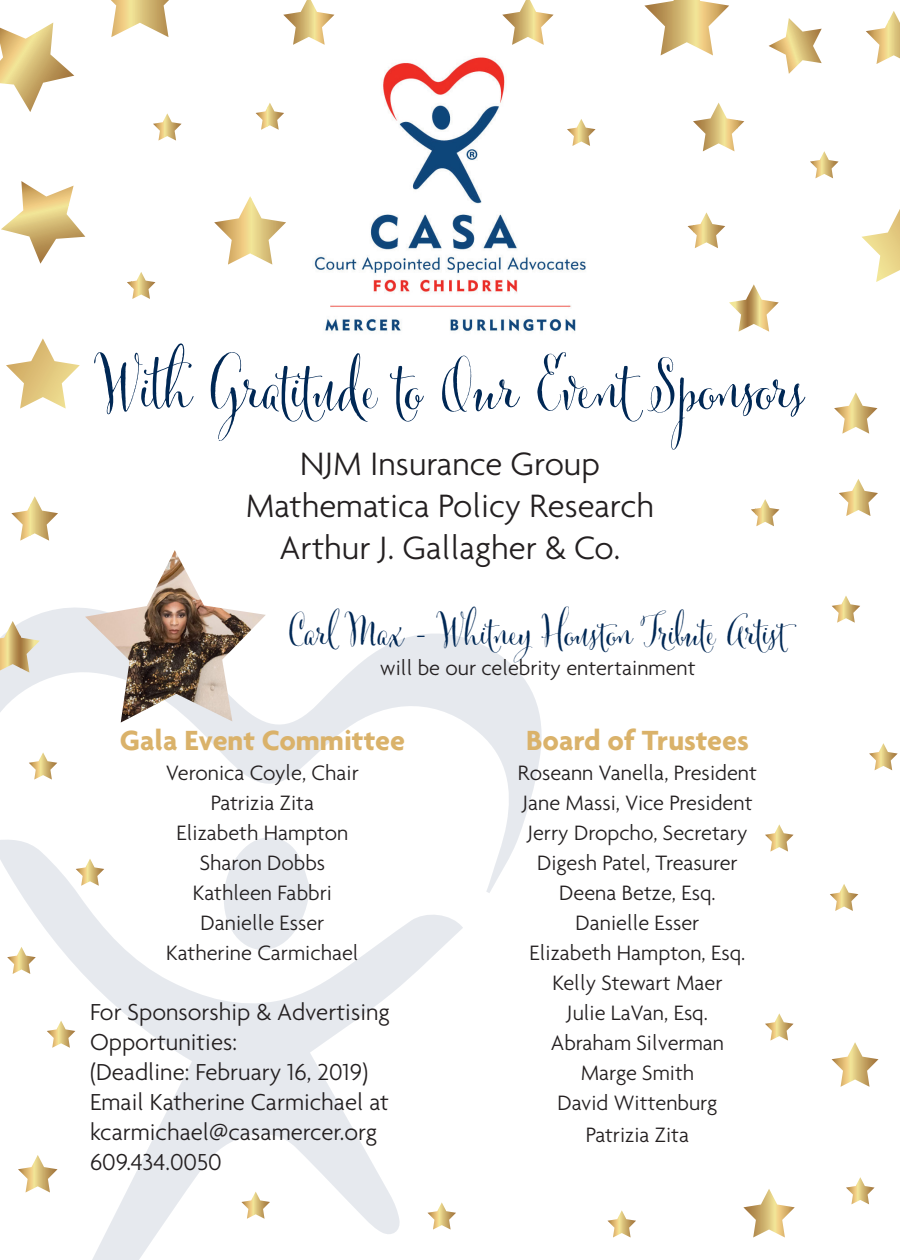
<style>
.page{position:relative;width:900px;height:1260px;background:#fff}
.page>*{position:absolute;margin:0;border:0;box-sizing:border-box;transform-origin:0 0}
.t1{font:75px "Cantoni Pro";color:#002855}
.t2{font:45px "Cantoni Pro";color:#002855}
.t3{font:300 35px/42px "Agenda";color:#231f20;text-align:center}
.t4{font:700 30px "Agenda";color:#dab26a}
.t5{font:300 25px/30px "Agenda";color:#231f20}
.t6{font:300 22.5px/30px "Agenda";color:#231f20;text-align:center}
</style>
<div class="page">
<svg style="left:20px;top:893px;width:443px;height:367px"></svg>
<svg style="left:0;top:607px;width:542px;height:286px"></svg>
<svg style="left:218px;top:831px;width:92px;height:127px"></svg>
<img style="left:314px;top:57px;width:272px;height:275px">
<svg style="left:834px;top:392px;width:44px;height:42px"></svg>
<svg style="left:47px;top:1021px;width:28px;height:27px"></svg>
<svg style="left:76px;top:859px;width:28px;height:27px"></svg>
<svg style="left:11px;top:496px;width:47px;height:45px"></svg>
<svg style="left:832px;top:1042px;width:46px;height:45px"></svg>
<svg style="left:765px;top:824px;width:29px;height:28px"></svg>
<svg style="left:846px;top:1177px;width:29px;height:27px"></svg>
<svg style="left:832px;top:596px;width:28px;height:27px"></svg>
<svg style="left:29px;top:752px;width:28px;height:28px"></svg>
<svg style="left:567px;top:119px;width:29px;height:27px"></svg>
<svg style="left:810px;top:151px;width:29px;height:27px"></svg>
<svg style="left:18px;top:1155px;width:40px;height:37px"></svg>
<svg style="left:428px;top:1202px;width:28px;height:28px"></svg>
<svg style="left:7px;top:947px;width:29px;height:27px"></svg>
<svg style="left:839px;top:479px;width:39px;height:37px"></svg>
<svg style="left:830px;top:884px;width:28px;height:27px"></svg>
<svg style="left:241px;top:1192px;width:29px;height:27px"></svg>
<svg style="left:869px;top:743px;width:29px;height:27px"></svg>
<svg style="left:608px;top:1210px;width:28px;height:28px"></svg>
<svg style="left:765px;top:1013px;width:29px;height:28px"></svg>
<svg style="left:688px;top:212px;width:37px;height:36px"></svg>
<svg style="left:751px;top:499px;width:28px;height:27px"></svg>
<svg style="left:256px;top:103px;width:28px;height:27px"></svg>
<svg style="left:866px;top:11px;width:34px;height:53px"></svg>
<svg style="left:111px;top:0;width:58px;height:37px"></svg>
<svg style="left:769px;top:18px;width:53px;height:56px"></svg>
<svg style="left:0;top:22px;width:74px;height:90px"></svg>
<svg style="left:0;top:621px;width:40px;height:52px"></svg>
<svg style="left:6px;top:338px;width:74px;height:71px"></svg>
<svg style="left:693px;top:103px;width:51px;height:48px"></svg>
<svg style="left:502px;top:0;width:52px;height:45px"></svg>
<svg style="left:743px;top:1189px;width:52px;height:49px"></svg>
<svg style="left:644px;top:0;width:85px;height:55px"></svg>
<svg style="left:283px;top:0;width:51px;height:45px"></svg>
<svg style="left:1px;top:181px;width:84px;height:83px"></svg>
<svg style="left:729px;top:284px;width:50px;height:48px"></svg>
<svg style="left:861px;top:209px;width:39px;height:73px"></svg>
<svg style="left:214px;top:196px;width:72px;height:69px"></svg>
<svg style="left:153px;top:113px;width:29px;height:28px"></svg>
<svg style="left:127px;top:272px;width:28px;height:27px"></svg>
<img style="left:85px;top:550px;width:181px;height:173px">
<p class="t1" style="left:97px;top:339px;width:707px">With Gratitude to Our Event Sponsors</p>
<p class="t3" style="left:300px;top:442px;width:301px">NJM Insurance Group</p>
<p class="t3" style="left:246px;top:484px;width:410px">Mathematica Policy Research<br>Arthur J. Gallagher &amp; Co.</p>
<p class="t2" style="left:288px;top:603px;width:510px">Carl Max - Whitney Houston Tribute Artist</p>
<p class="t6" style="left:380px;top:652px;width:317px">will be our celebrity entertainment</p>
<p class="t4" style="left:120px;top:722px;width:287px">Gala Event Committee</p>
<p class="t6" style="left:166px;top:757px;width:194px">Veronica Coyle, Chair</p>
<p class="t6" style="left:211px;top:787px;width:105px">Patrizia Zita</p>
<p class="t6" style="left:177px;top:817px;width:173px">Elizabeth Hampton</p>
<p class="t6" style="left:200px;top:847px;width:127px">Sharon Dobbs</p>
<p class="t6" style="left:193px;top:877px;width:141px">Kathleen Fabbri</p>
<p class="t6" style="left:201px;top:907px;width:125px">Danielle Esser</p>
<p class="t6" style="left:166px;top:937px;width:194px">Katherine Carmichael</p>
<p class="t5" style="left:90px;top:996px;width:301px">For Sponsorship &amp; Advertising<br>Opportunities:<br>(Deadline: February 16, 2019)</p>
<p class="t5" style="left:90px;top:1086px;width:300px">Email Katherine Carmichael at</p>
<p class="t5" style="left:90px;top:1116px;width:289px">kcarmichael@casamercer.org</p>
<p class="t5" style="left:90px;top:1146px;width:133px">609.434.0050</p>
<p class="t4" style="left:526px;top:722px;width:224px">Board of Trustees</p>
<p class="t6" style="left:518px;top:757px;width:241px">Roseann Vanella, President<br>Jane Massi, Vice President<br>Jerry Dropcho, Secretary<br>Digesh Patel, Treasurer<br>Deena Betze, Esq.</p>
<p class="t6" style="left:530px;top:907px;width:217px">Danielle Esser<br>Elizabeth Hampton, Esq.<br>Kelly Stewart Maer<br>Julie LaVan, Esq.<br>Abraham Silverman<br>Marge Smith<br>David Wittenburg</p>
<p class="t6" style="left:586px;top:1119px;width:105px">Patrizia Zita</p>
</div>
